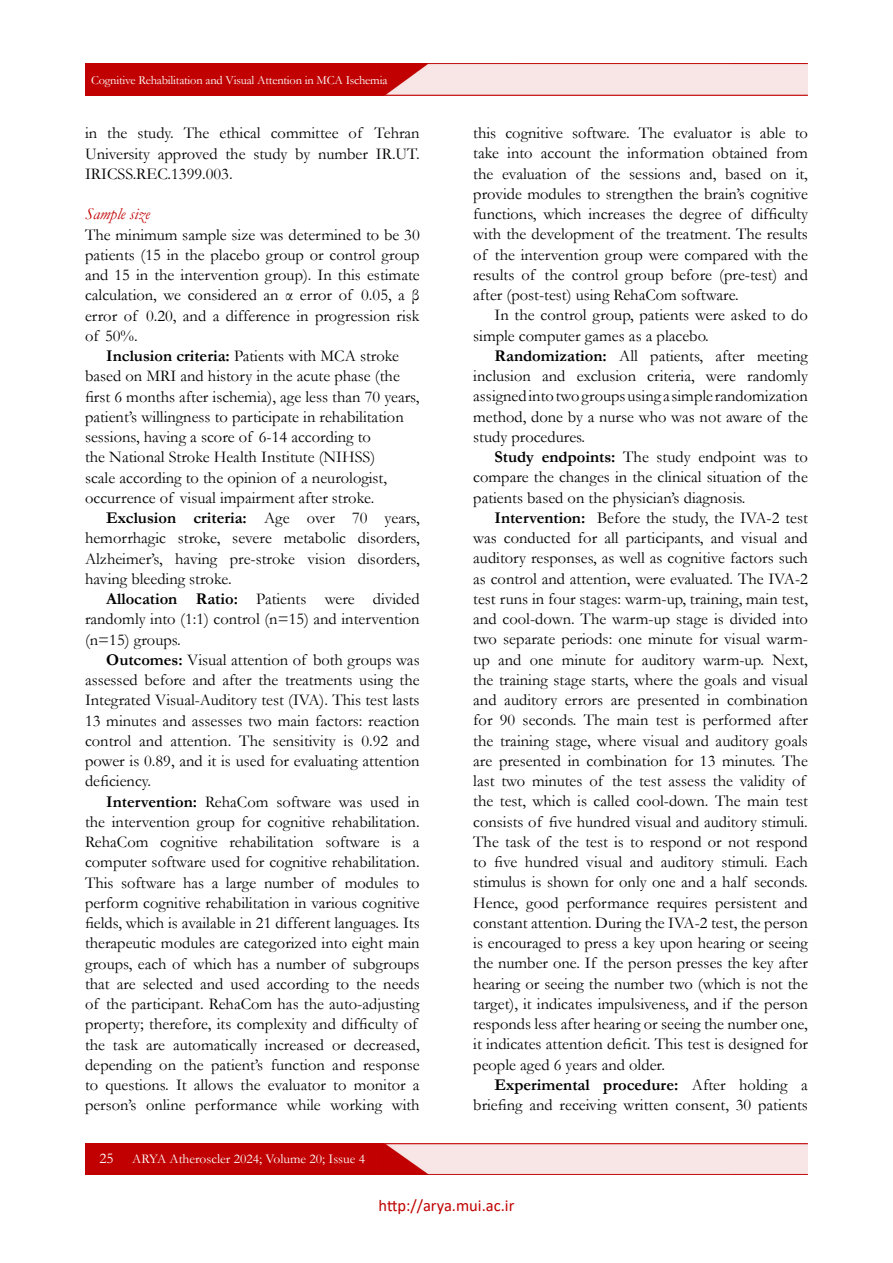
<style>
.page{position:relative;width:893px;height:1263px;background:#fff}
.page>*{position:absolute;margin:0;border:0;box-sizing:border-box;transform-origin:0 0}
.t1{font:16.5px/20.2px "Garamond";color:#000;text-align:justify}
.t2{font:16.5px "Calibri";color:#c00000}
.t3{font:italic 16.5px "Garamond";color:#c00000}
.t4{font:15px "Garamond";color:#fff}
.t5{font:13.5px "Garamond";color:#fff}
.t6{font:12.45px "Garamond";letter-spacing:-.015em;color:#fff}
.s1{font-weight:700}
</style>
<div class="page">
<img style="left:85px;top:1143px;width:723px;height:32px">
<img style="left:85px;top:64px;width:723px;height:32px">
<p class="t6" style="left:91px;top:72px;width:298px">Cognitive Rehabilitation and Visual Attention in MCA Ischemia</p>
<p class="t1" style="left:85px;top:123px;width:336px">in the study. The ethical committee of Tehran University approved the study by number IR.UT.<br>IRICSS.REC.1399.003.</p>
<p class="t3" style="left:85px;top:203px;width:66px">Sample size</p>
<p class="t1" style="left:85px;top:224px;width:336px">The minimum sample size was determined to be 30 patients (15 in the placebo group or control group and 15 in the intervention group). In this estimate calculation, we considered an α error of 0.05, a β error of 0.20, and a difference in progression risk of 50%.</p>
<p class="t1" style="left:85px;top:345px;width:336px;text-align:left;text-indent:21px"><span class="s1">Inclusion criteria:</span> Patients with MCA stroke based on MRI and history in the acute phase (the first 6 months after ischemia), age less than 70 years, patient’s willingness to participate in rehabilitation sessions, having a score of 6-14 according to<br>the National Stroke Health Institute (NIHSS)<br>scale according to the opinion of a neurologist, occurrence of visual impairment after stroke.</p>
<p class="t1" style="left:85px;top:507px;width:336px;text-indent:21px"><span class="s1">Exclusion criteria:</span> Age over 70 years, hemorrhagic stroke, severe metabolic disorders, Alzheimer’s, having pre-stroke vision disorders, having bleeding stroke.</p>
<p class="t1" style="left:85px;top:588px;width:336px;text-indent:21px"><span class="s1">Allocation Ratio:</span> Patients were divided randomly into (1:1) control (n=15) and intervention (n=15) groups.</p>
<p class="t1" style="left:85px;top:649px;width:336px;text-indent:21px"><span class="s1">Outcomes:</span> Visual attention of both groups was assessed before and after the treatments using the Integrated Visual-Auditory test (IVA). This test lasts 13 minutes and assesses two main factors: reaction control and attention. The sensitivity is 0.92 and power is 0.89, and it is used for evaluating attention deficiency.</p>
<p class="t1" style="left:85px;top:791px;width:336px;text-align:left;text-indent:21px"><span class="s1">Intervention:</span> RehaCom software was used in the intervention group for cognitive rehabilitation.<br>RehaCom cognitive rehabilitation software is a computer software used for cognitive rehabilitation.<br>This software has a large number of modules to perform cognitive rehabilitation in various cognitive fields, which is available in 21 different languages. Its therapeutic modules are categorized into eight main groups, each of which has a number of subgroups that are selected and used according to the needs of the participant. RehaCom has the auto-adjusting property; therefore, its complexity and difficulty of the task are automatically increased or decreased, depending on the patient’s function and response to questions. It allows the evaluator to monitor a person’s online performance while working with</p>
<p class="t4" style="left:99px;top:1148px;width:16px">25</p>
<p class="t5" style="left:132px;top:1149px;width:234px">ARYA Atheroscler 2024; Volume 20; Issue 4</p>
<p class="t1" style="left:473px;top:122px;width:336px">this cognitive software. The evaluator is able to take into account the information obtained from the evaluation of the sessions and, based on it, provide modules to strengthen the brain’s cognitive functions, which increases the degree of difficulty with the development of the treatment. The results of the intervention group were compared with the results of the control group before (pre-test) and after (post-test) using RehaCom software.</p>
<p class="t1" style="left:473px;top:305px;width:336px;text-indent:21px">In the control group, patients were asked to do simple computer games as a placebo.</p>
<p class="t1" style="left:473px;top:345px;width:336px;text-indent:21px"><span class="s1">Randomization:</span> All patients, after meeting inclusion and exclusion criteria, were randomly assigned into two groups using a simple randomization method, done by a nurse who was not aware of the study procedures.</p>
<p class="t1" style="left:473px;top:446px;width:336px;text-indent:21px"><span class="s1">Study endpoints:</span> The study endpoint was to compare the changes in the clinical situation of the patients based on the physician’s diagnosis.</p>
<p class="t1" style="left:473px;top:507px;width:336px;text-align:left;text-indent:21px"><span class="s1">Intervention:</span> Before the study, the IVA-2 test was conducted for all participants, and visual and auditory responses, as well as cognitive factors such as control and attention, were evaluated. The IVA-2 test runs in four stages: warm-up, training, main test, and cool-down. The warm-up stage is divided into two separate periods: one minute for visual warm&shy;up and one minute for auditory warm-up. Next, the training stage starts, where the goals and visual and auditory errors are presented in combination for 90 seconds. The main test is performed after the training stage, where visual and auditory goals are presented in combination for 13 minutes. The last two minutes of the test assess the validity of the test, which is called cool-down. The main test consists of five hundred visual and auditory stimuli.<br>The task of the test is to respond or not respond to five hundred visual and auditory stimuli. Each stimulus is shown for only one and a half seconds.<br>Hence, good performance requires persistent and constant attention. During the IVA-2 test, the person is encouraged to press a key upon hearing or seeing the number one. If the person presses the key after hearing or seeing the number two (which is not the target), it indicates impulsiveness, and if the person responds less after hearing or seeing the number one, it indicates attention deficit. This test is designed for people aged 6 years and older.</p>
<p class="t1" style="left:473px;top:1074px;width:336px;text-align:right"><span class="s1">Experimental procedure:</span> After holding a briefing and receiving written consent, 30 patients</p>
<p class="t2" style="left:378px;top:1194px;width:137px">http://arya.mui.ac.ir</p>
</div>
